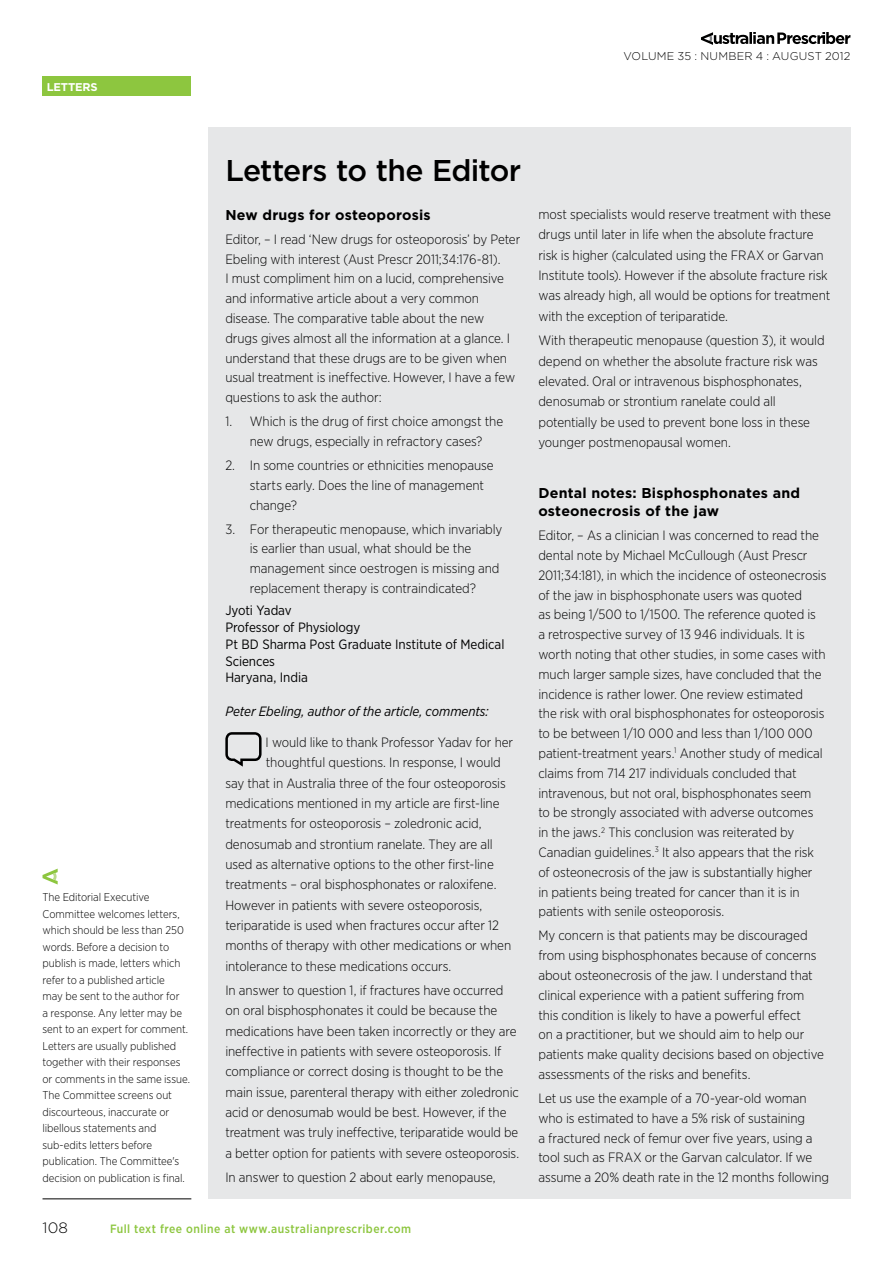
<style>
.page{position:relative;width:893px;height:1263px;background:#fff}
.page>*{position:absolute;margin:0;border:0;box-sizing:border-box;transform-origin:0 0}
.t1{font:500 30px "Gotham";letter-spacing:-.025em;color:#000}
.t2{font:300 15px "Gotham";color:#000}
.t3{font:700 14.25px/18.3px "Gotham";letter-spacing:.015em;color:#000}
.t4{font:300 13.5px/19.8px "Gotham Narrow";letter-spacing:-.005em;color:#000}
.t5{font:13.5px/16.8px "Gotham Narrow";letter-spacing:-.005em;color:#000}
.t6{font:italic 13.5px "Gotham Narrow";letter-spacing:-.005em;color:#000}
.t7{font:500 12px "Gotham Narrow";letter-spacing:.035em;color:#8dc63f}
.t8{font:300 11.25px/16.5px "Gotham Narrow";letter-spacing:-.005em;color:#000}
.t9{font:300 11.25px "Gotham";letter-spacing:.015em;color:#000}
.t10{font:700 11.25px "Gotham";letter-spacing:-.015em;color:#fff}
</style>
<div class="page">
<svg style="left:701px;top:32px;width:149px;height:13px"></svg>
<div style="left:43px;top:77px;width:148px;height:19px;background:#8dc63f"></div>
<hr style="left:43px;top:1198px;width:148px;height:1px;background:#000">
<svg style="left:43px;top:869px;width:15px;height:15px"></svg>
<div style="left:208px;top:128px;width:642px;height:1071px;background:#e6e7e8"></div>
<svg style="left:225px;top:732px;width:37px;height:35px"></svg>
<p class="t10" style="left:47px;top:79px;width:52px">letters</p>
<p class="t9" style="left:623px;top:48px;width:229px">VOLUME 35 : NUMBER 4 : AUGUST 2012</p>
<p class="t8" style="left:43px;top:888px;width:149px">The Editorial Executive<br>Committee welcomes letters, which should be less than 250 words. Before a decision to publish is made, letters which refer to a published article<br>may be sent to the author for<br>a response. Any letter may be sent to an expert for comment.<br>Letters are usually published together with their responses or comments in the same issue.<br>The Committee screens out discourteous, inaccurate or libellous statements and sub-edits letters before publication. The Committee's decision on publication is final.</p>
<h1 class="t1" style="left:225px;top:151px;width:297px">Letters to the Editor</h1>
<p class="t3" style="left:225px;top:205px;width:207px">N ew drugs for osteoporosis</p>
<p class="t4" style="left:225px;top:229px;width:296px">Editor, – I read ‘New drugs for osteoporosis’ by Peter Ebeling with interest (Aust Prescr 2011;34:176-81).<br>I must compliment him on a lucid, comprehensive and informative article about a very common disease. The comparative table about the new<br>drugs gives almost all the information at a glance. I understand that these drugs are to be given when usual treatment is ineffective. However, I have a few questions to ask the author:</p>
<p class="t4" style="left:225px;top:411px;width:279px;text-align:center">1. Which is the drug of first choice amongst the new drugs, especially in refractory cases?</p>
<p class="t4" style="left:250px;top:455px;width:245px;text-indent:-24px">2. In some countries or ethnicities menopause starts early. Does the line of management change?</p>
<p class="t4" style="left:250px;top:519px;width:254px;text-indent:-24px">3. For therapeutic menopause, which invariably is earlier than usual, what should be the management since oestrogen is missing and replacement therapy is contraindicated?</p>
<p class="t5" style="left:225px;top:602px;width:281px">Jyoti Yadav<br>Professor of Physiology<br>Pt BD Sharma Post Graduate Institute of Medical<br>Sciences<br>Haryana, India</p>
<p class="t6" style="left:225px;top:703px;width:265px">Peter Ebeling, author of the article, comments:</p>
<p class="t4" style="left:266px;top:732px;width:249px">I would like to thank Professor Yadav for her</p>
<p class="t4" style="left:266px;top:752px;width:237px">thoughtful questions. In response, I would</p>
<p class="t4" style="left:225px;top:773px;width:282px">say that in Australia three of the four osteoporosis</p>
<p class="t4" style="left:225px;top:793px;width:276px">medications mentioned in my article are first-line</p>
<p class="t4" style="left:225px;top:813px;width:258px">treatments for osteoporosis – zoledronic acid,</p>
<p class="t4" style="left:225px;top:834px;width:269px">denosumab and strontium ranelate. They are all</p>
<p class="t4" style="left:225px;top:854px;width:270px">used as alternative options to the other first-line</p>
<p class="t4" style="left:225px;top:874px;width:273px">treatments – oral bisphosphonates or raloxifene.</p>
<p class="t4" style="left:225px;top:895px;width:258px">However in patients with severe osteoporosis,</p>
<p class="t4" style="left:225px;top:915px;width:275px">teriparatide is used when fractures occur after 12</p>
<p class="t4" style="left:225px;top:935px;width:287px">months of therapy with other medications or when</p>
<p class="t4" style="left:225px;top:955px;width:228px">intolerance to these medications occurs.</p>
<p class="t4" style="left:225px;top:980px;width:295px;line-height:20.2px">In answer to question 1, if fractures have occurred on oral bisphosphonates it could be because the medications have been taken incorrectly or they are ineffective in patients with severe osteoporosis. If compliance or correct dosing is thought to be the main issue, parenteral therapy with either zoledronic acid or denosumab would be best. However, if the treatment was truly ineffective, teriparatide would be a better option for patients with severe osteoporosis.</p>
<p class="t4" style="left:225px;top:1167px;width:272px">In answer to question 2 about early menopause,</p>
<p class="t2" style="left:43px;top:1218px;width:27px">108</p>
<p class="t7" style="left:110px;top:1221px;width:302px">Full text free online at www.australianprescriber.com</p>
<p class="t4" style="left:538px;top:204px;width:294px;line-height:20.2px">most specialists would reserve treatment with these drugs until later in life when the absolute fracture risk is higher (calculated using the FRAX or Garvan Institute tools). However if the absolute fracture risk was already high, all would be options for treatment with the exception of teriparatide.</p>
<p class="t4" style="left:538px;top:330px;width:288px;line-height:20.2px">With therapeutic menopause (question 3), it would depend on whether the absolute fracture risk was elevated. Oral or intravenous bisphosphonates, denosumab or strontium ranelate could all potentially be used to prevent bone loss in these younger postmenopausal women.</p>
<p class="t3" style="left:538px;top:483px;width:263px">Dental notes: Bisphosphonates and osteonecrosis of the jaw</p>
<p class="t4" style="left:538px;top:525px;width:289px">Editor, – As a clinician I was concerned to read the dental note by Michael McCullough (Aust Prescr 2011;34:181), in which the incidence of osteonecrosis of the jaw in bisphosphonate users was quoted<br>as being 1/500 to 1/1500. The reference quoted is<br>a retrospective survey of 13 946 individuals. It is worth noting that other studies, in some cases with much larger sample sizes, have concluded that the incidence is rather lower. One review estimated<br>the risk with oral bisphosphonates for osteoporosis to be between 1/10 000 and less than 1/100 000 patient-treatment years.<sup>1</sup> Another study of medical claims from 714 217 individuals concluded that intravenous, but not oral, bisphosphonates seem<br>to be strongly associated with adverse outcomes in the jaws.<sup>2</sup> This conclusion was reiterated by Canadian guidelines.<sup>3</sup> It also appears that the risk of osteonecrosis of the jaw is substantially higher<br>in patients being treated for cancer than it is in patients with senile osteoporosis.</p>
<p class="t4" style="left:538px;top:925px;width:287px">My concern is that patients may be discouraged from using bisphosphonates because of concerns about osteonecrosis of the jaw. I understand that clinical experience with a patient suffering from this condition is likely to have a powerful effect<br>on a practitioner, but we should aim to help our patients make quality decisions based on objective assessments of the risks and benefits.</p>
<p class="t4" style="left:538px;top:1088px;width:292px">Let us use the example of a 70-year-old woman who is estimated to have a 5% risk of sustaining<br>a fractured neck of femur over five years, using a tool such as FRAX or the Garvan calculator. If we assume a 20% death rate in the 12 months following</p>
</div>
